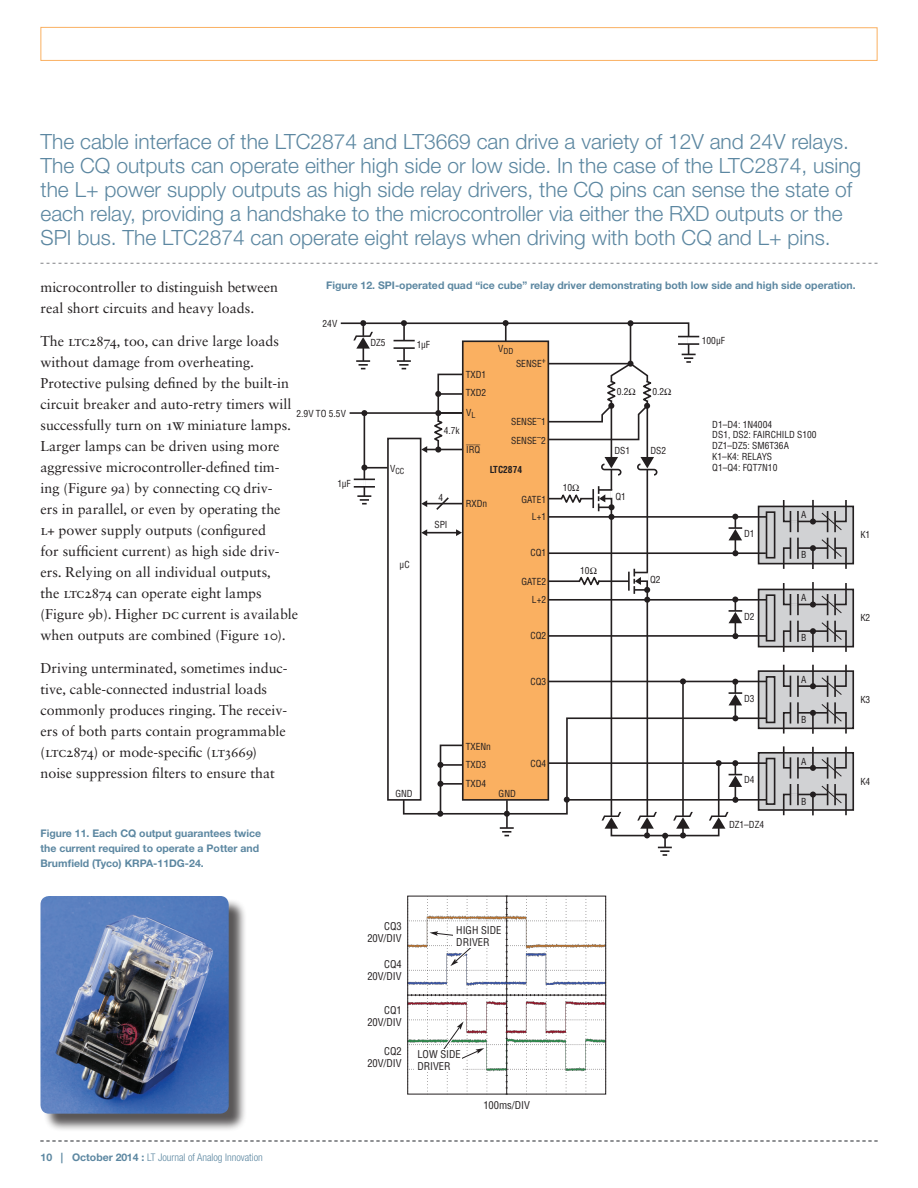
<style>
.page{position:relative;width:918px;height:1188px;background:#fff}
.page>*{position:absolute;margin:0;border:0;box-sizing:border-box;transform-origin:0 0}
.Pull_Quote{font:300 21px/24px "Helvetica Neue LT Std";color:#5c87a1}
.Body_Text{font:14.25px/21px "Sabon LT Std";color:#231f20}
.t1{font:700 10.5px/15px "Helvetica Neue LT Std";color:#5c87a1}
.t2{font:10.5px/12px "Linear Helv Cond";color:#231f20;text-align:right}
.t3{font:300 condensed 10.5px "Helvetica Neue LT Std";color:#5c87a1}
.t4{font:9.45px/10.8px "Linear Helv Cond";color:#231f20}
.t5{font:condensed 9.45px "Helvetica";color:#231f20}
.t6{font:700 9.45px "Linear Helv Cond";color:#231f20}
.t7{font:9.45px "Linear Helv Cond Ovr";color:#231f20}
.t8{font:8.1px "Linear Helv Cond";color:#231f20}
.s1{font-weight:700;font-size:11.4px}
.s2{font-size:9.3px}
.s3{font-size:15.6px}
.s4{font-weight:700;font-stretch:normal}
</style>
<div class="page">
<svg style="left:40px;top:263px;width:838px;height:1px"></svg>
<div style="left:40px;top:27px;width:838px;height:34px;border:1px solid #fab061"></div>
<svg style="left:40px;top:1141px;width:838px;height:1px"></svg>
<div style="left:43px;top:898px;width:204px;height:235px;background:#231f20;opacity:.75"></div>
<img style="left:40px;top:896px;width:189px;height:218px">
<div style="left:759px;top:753px;width:94px;height:57px;background:#d1d2d4"></div>
<div style="left:758px;top:752px;width:96px;height:59px;border:2px solid #231f20"></div>
<div style="left:783px;top:746px;width:64px;height:23px;border:2px solid #231f20"></div>
<div style="left:783px;top:794px;width:64px;height:22px;border:2px solid #231f20"></div>
<hr style="left:797px;top:757px;width:2px;height:22px;background:#231f20">
<div style="left:766px;top:758px;width:9px;height:47px;border:2px solid #231f20"></div>
<svg style="left:790px;top:757px;width:8px;height:48px"></svg>
<hr style="left:797px;top:784px;width:2px;height:21px;background:#231f20">
<svg style="left:810px;top:757px;width:32px;height:48px"></svg>
<hr style="left:812px;top:795px;width:2px;height:20px;background:#231f20">
<div style="left:759px;top:671px;width:94px;height:57px;background:#d1d2d4"></div>
<div style="left:758px;top:670px;width:96px;height:59px;border:2px solid #231f20"></div>
<div style="left:783px;top:664px;width:64px;height:23px;border:2px solid #231f20"></div>
<div style="left:783px;top:712px;width:64px;height:22px;border:2px solid #231f20"></div>
<hr style="left:797px;top:676px;width:2px;height:21px;background:#231f20">
<div style="left:766px;top:676px;width:9px;height:47px;border:2px solid #231f20"></div>
<svg style="left:790px;top:676px;width:8px;height:48px"></svg>
<hr style="left:797px;top:702px;width:2px;height:22px;background:#231f20">
<svg style="left:810px;top:676px;width:32px;height:48px"></svg>
<hr style="left:812px;top:713px;width:2px;height:21px;background:#231f20">
<hr style="left:812px;top:747px;width:2px;height:21px;background:#231f20">
<div style="left:759px;top:589px;width:94px;height:58px;background:#d1d2d4"></div>
<div style="left:758px;top:589px;width:96px;height:58px;border:2px solid #231f20"></div>
<div style="left:783px;top:582px;width:64px;height:23px;border:2px solid #231f20"></div>
<div style="left:783px;top:630px;width:64px;height:23px;border:2px solid #231f20"></div>
<svg style="left:790px;top:594px;width:7px;height:21px"></svg>
<hr style="left:797px;top:594px;width:2px;height:21px;background:#231f20">
<div style="left:766px;top:594px;width:9px;height:48px;border:2px solid #231f20"></div>
<svg style="left:790px;top:621px;width:7px;height:21px"></svg>
<hr style="left:797px;top:621px;width:2px;height:21px;background:#231f20">
<svg style="left:810px;top:594px;width:32px;height:21px"></svg>
<svg style="left:810px;top:621px;width:32px;height:21px"></svg>
<hr style="left:812px;top:631px;width:2px;height:21px;background:#231f20">
<div style="left:759px;top:506px;width:94px;height:58px;background:#d1d2d4"></div>
<div style="left:758px;top:506px;width:96px;height:58px;border:2px solid #231f20"></div>
<div style="left:783px;top:499px;width:64px;height:23px;border:2px solid #231f20"></div>
<div style="left:783px;top:547px;width:64px;height:23px;border:2px solid #231f20"></div>
<svg style="left:790px;top:511px;width:7px;height:21px"></svg>
<hr style="left:797px;top:511px;width:2px;height:21px;background:#231f20">
<div style="left:766px;top:511px;width:9px;height:48px;border:2px solid #231f20"></div>
<svg style="left:790px;top:538px;width:7px;height:21px"></svg>
<hr style="left:797px;top:538px;width:2px;height:21px;background:#231f20">
<svg style="left:810px;top:511px;width:32px;height:21px"></svg>
<svg style="left:810px;top:538px;width:32px;height:21px"></svg>
<hr style="left:812px;top:548px;width:2px;height:21px;background:#231f20">
<hr style="left:812px;top:665px;width:2px;height:21px;background:#231f20">
<hr style="left:812px;top:500px;width:2px;height:21px;background:#231f20">
<hr style="left:812px;top:582px;width:2px;height:23px;background:#231f20">
<svg style="left:340px;top:320px;width:428px;height:536px"></svg>
<svg style="left:407px;top:896px;width:200px;height:199px"></svg>
<div style="left:415px;top:1049px;width:47px;height:23px;background:#fff"></div>
<p class="Pull_Quote" style="left:40px;top:129px;width:822px">The cable interface of the LTC2874 and LT3669 can drive a variety of 12V and 24V relays.<br>The CQ outputs can operate either high side or low side. In the case of the LTC2874, using the L+ power supply outputs as high side relay drivers, the CQ pins can sense the state of each relay, providing a handshake to the microcontroller via either the RXD outputs or the SPI bus. The LTC2874 can operate eight relays when driving with both CQ and L+ pins.</p>
<p class="t1" style="left:326px;top:277px;width:531px">Figure 12. SPI-operated quad “ice cube” relay driver demonstrating both low side and high side operation.</p>
<p class="Body_Text" style="left:40px;top:277px;width:239px">microcontroller to distinguish between real short circuits and heavy loads.</p>
<p class="Body_Text" style="left:40px;top:331px;width:259px">The LTC2874<span class="s1">,</span> too<span class="s1">,</span> can drive large loads without damage from overheating.<br>Protective pulsing defined by the built-in circuit breaker and auto-retry timers will successfully turn on <span class="s2">1</span><span class="s3">W</span> miniature lamps.<br>Larger lamps can be driven using more aggressive microcontroller-defined tim&shy;ing (Figure 9a) by connecting CQ driv-<br>ers in parallel<span class="s1">,</span> or even by operating the L+ power supply outputs (configured<br>for sufficient current) as high side driv&shy;ers. Relying on all individual outputs<span class="s1">,<br></span>the LTC2874 can operate eight lamps (Figure 9b). Higher DC current is available when outputs are combined (Figure <span class="s2">1</span>0).</p>
<p class="Body_Text" style="left:40px;top:658px;width:249px">Driving unterminated<span class="s1">,</span> sometimes induc&shy;tive<span class="s1">,</span> cable-connected industrial loads commonly produces ringing. The receiv&shy;ers of both parts contain programmable (LTC2874) or mode-specific (LT3669) noise suppression filters to ensure that</p>
<p class="t4" style="left:323px;top:318px;width:16px">24V</p>
<p class="t4" style="left:702px;top:335px;width:25px">100µF</p>
<p class="t4" style="left:370px;top:337px;width:17px">DZ5</p>
<p class="t4" style="left:417px;top:339px;width:15px">1µF</p>
<p class="t8" style="left:498px;top:346px;width:17px"><sup>V</sup>DD</p>
<p class="t4" style="left:516px;top:358px;width:31px">SENSE<sup>+</sup></p>
<p class="t4" style="left:466px;top:365px;width:22px;line-height:18.9px">TXD1<br>TXD2</p>
<p class="t4" style="left:617px;top:386px;width:21px">0.2Ω</p>
<p class="t4" style="left:652px;top:386px;width:21px">0.2Ω</p>
<p class="t4" style="left:466px;top:407px;width:11px">V<sub>L</sub></p>
<p class="t7" style="left:466px;top:444px;width:16px">IRQ</p>
<p class="t4" style="left:297px;top:408px;width:51px">2.9V TO 5.5V</p>
<p class="t4" style="left:511px;top:413px;width:36px;line-height:18.3px">SENSE<sup>–</sup>1<br>SENSE<sup>–</sup>2</p>
<p class="t4" style="left:712px;top:419px;width:106px">D1–D4: 1N4004<br>DS1, DS2: FAIRCHILD S100<br>DZ1–DZ5: SM6T36A<br>K1–K4: RELAYS<br>Q1–Q4: FQT7N10</p>
<p class="t4" style="left:444px;top:425px;width:17px">4.7k</p>
<p class="t4" style="left:614px;top:445px;width:17px">DS1</p>
<p class="t4" style="left:650px;top:445px;width:17px">DS2</p>
<p class="t8" style="left:390px;top:466px;width:16px"><sup>V</sup>CC</p>
<p class="t6" style="left:490px;top:464px;width:34px">LTC2874</p>
<p class="t4" style="left:337px;top:478px;width:15px">1µF</p>
<p class="t4" style="left:563px;top:482px;width:18px">10Ω</p>
<p class="t4" style="left:615px;top:491px;width:12px">Q1</p>
<p class="t5" style="left:438px;top:492px;width:6px">4</p>
<p class="t5" style="left:434px;top:519px;width:15px">SPI</p>
<p class="t4" style="left:521px;top:494px;width:26px">GATE1</p>
<p class="t4" style="left:466px;top:498px;width:23px">RXDn</p>
<p class="t5" style="left:801px;top:509px;width:7px">A</p>
<p class="t5" style="left:801px;top:549px;width:7px">B</p>
<p class="t4" style="left:532px;top:511px;width:16px">L+1</p>
<p class="t4" style="left:530px;top:548px;width:17px">CQ1</p>
<p class="t4" style="left:532px;top:594px;width:16px">L+2</p>
<p class="t4" style="left:530px;top:630px;width:17px">CQ2</p>
<p class="t4" style="left:530px;top:676px;width:17px">CQ3</p>
<p class="t4" style="left:744px;top:528px;width:12px">D1</p>
<p class="t4" style="left:860px;top:529px;width:11px">K1</p>
<p class="t4" style="left:400px;top:559px;width:11px">µC</p>
<p class="t4" style="left:580px;top:565px;width:18px">10Ω</p>
<p class="t4" style="left:650px;top:574px;width:12px">Q2</p>
<p class="t4" style="left:521px;top:576px;width:26px">GATE2</p>
<p class="t5" style="left:801px;top:592px;width:7px">A</p>
<p class="t5" style="left:801px;top:632px;width:7px">B</p>
<p class="t4" style="left:744px;top:611px;width:12px">D2</p>
<p class="t4" style="left:860px;top:612px;width:11px">K2</p>
<p class="t5" style="left:801px;top:674px;width:7px">A</p>
<p class="t5" style="left:801px;top:714px;width:7px">B</p>
<p class="t4" style="left:744px;top:693px;width:12px">D3</p>
<p class="t4" style="left:860px;top:694px;width:11px">K3</p>
<p class="t4" style="left:466px;top:737px;width:27px;line-height:18.6px">TXENn<br>TXD3</p>
<p class="t5" style="left:801px;top:755px;width:7px">A</p>
<p class="t5" style="left:801px;top:795px;width:7px">B</p>
<p class="t4" style="left:530px;top:758px;width:17px">CQ4</p>
<p class="t4" style="left:744px;top:775px;width:12px">D4</p>
<p class="t4" style="left:860px;top:776px;width:11px">K4</p>
<p class="t4" style="left:466px;top:778px;width:22px">TXD4</p>
<p class="t4" style="left:395px;top:788px;width:19px">GND</p>
<p class="t4" style="left:499px;top:788px;width:19px">GND</p>
<p class="t1" style="left:40px;top:826px;width:222px">Figure 11. Each CQ output guarantees twice the current required to operate a Potter and<br>Brumfield (Tyco) KRPA-11DG-24.</p>
<p class="t3" style="left:40px;top:1151px;width:224px"><span class="s4">10 | October 2014 :</span> LT Journal of Analog Innovation</p>
<p class="t2" style="left:367px;top:920px;width:36px">CQ3<br>20V/DIV</p>
<p class="t2" style="left:367px;top:958px;width:36px">CQ4<br>20V/DIV</p>
<p class="t2" style="left:367px;top:1004px;width:36px">CQ1<br>20V/DIV</p>
<p class="t2" style="left:367px;top:1046px;width:36px">CQ2<br>20V/DIV</p>
<p class="t2" style="left:456px;top:925px;width:47px;text-align:left">HIGH SIDE<br>DRIVER</p>
<p class="t2" style="left:417px;top:1048px;width:45px;text-align:left">LOW SIDE<br>DRIVER</p>
<p class="t2" style="left:483px;top:1099px;width:48px">100ms/DIV</p>
<p class="t4" style="left:729px;top:819px;width:37px">DZ1–DZ4</p>
</div>
